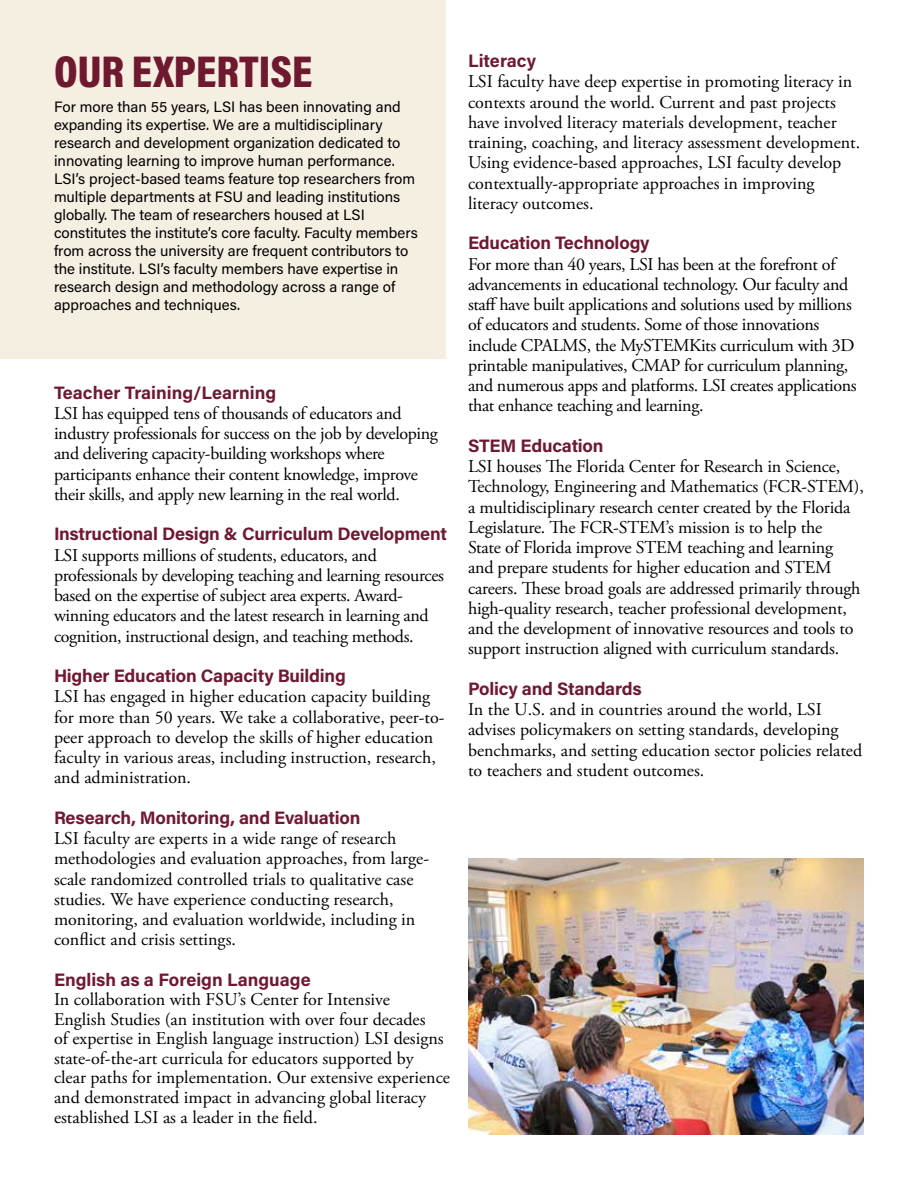
<style>
.page{position:relative;width:918px;height:1188px;background:#fff}
.page>*{position:absolute;margin:0;border:0;box-sizing:border-box;transform-origin:0 0}
.t1{font:900 45px "Acumin Pro Cond";color:#6f1931}
.t2{font:18px/20.2px "Adobe Garamond Pro";letter-spacing:-.01em;color:#000}
.t3{font:700 18px "Acumin Pro";letter-spacing:-.01em;color:#6f1931}
.t4{font:15px/18px "Acumin Pro";color:#000}
</style>
<div class="page">
<div style="left:0;top:0;width:446px;height:358px;background:#f5efe2"></div>
<img style="left:468px;top:859px;width:396px;height:275px">
<h1 class="t1" style="left:54px;top:42px;width:260px">OUR EXPERTISE</h1>
<p class="t4" style="left:54px;top:97px;width:365px">For more than 55 years, LSI has been innovating and expanding its expertise. We are a multidisciplinary research and development organization dedicated to innovating learning to improve human performance.<br>LSI’s project-based teams feature top researchers from multiple departments at FSU and leading institutions globally. The team of researchers housed at LSI constitutes the institute’s core faculty. Faculty members from across the university are frequent contributors to the institute. LSI’s faculty members have expertise in research design and methodology across a range of approaches and techniques.</p>
<p class="t3" style="left:54px;top:380px;width:224px">Teacher Training/Learning</p>
<p class="t2" style="left:54px;top:404px;width:386px">LSI has equipped tens of thousands of educators and industry professionals for success on the job by developing and delivering capacity-building workshops where participants enhance their content knowledge, improve their skills, and apply new learning in the real world.</p>
<p class="t3" style="left:54px;top:522px;width:395px">Instructional Design &amp; Curriculum Development</p>
<p class="t2" style="left:54px;top:546px;width:391px">LSI supports millions of students, educators, and professionals by developing teaching and learning resources based on the expertise of subject area experts. Award&shy;winning educators and the latest research in learning and cognition, instructional design, and teaching methods.</p>
<p class="t3" style="left:54px;top:663px;width:293px">Higher Education Capacity Building</p>
<p class="t2" style="left:54px;top:687px;width:392px">LSI has engaged in higher education capacity building for more than 50 years. We take a collaborative, peer-to&shy;peer approach to develop the skills of higher education faculty in various areas, including instruction, research, and administration.</p>
<p class="t3" style="left:54px;top:805px;width:308px">Research, Monitoring, and Evaluation</p>
<p class="t2" style="left:54px;top:829px;width:377px">LSI faculty are experts in a wide range of research methodologies and evaluation approaches, from large&shy;scale randomized controlled trials to qualitative case studies. We have experience conducting research, monitoring, and evaluation worldwide, including in conflict and crisis settings.</p>
<p class="t3" style="left:54px;top:967px;width:258px">English as a Foreign Language</p>
<p class="t2" style="left:54px;top:991px;width:398px;line-height:19.6px">In collaboration with FSU’s Center for Intensive<br>English Studies (an institution with over four decades<br>of expertise in English language instruction) LSI designs state-of-the-art curricula for educators supported by clear paths for implementation. Our extensive experience and demonstrated impact in advancing global literacy established LSI as a leader in the field.</p>
<p class="t3" style="left:468px;top:48px;width:70px">Literacy</p>
<p class="t2" style="left:468px;top:72px;width:394px">LSI faculty have deep expertise in promoting literacy in contexts around the world. Current and past projects have involved literacy materials development, teacher training, coaching, and literacy assessment development.<br>Using evidence-based approaches, LSI faculty develop contextually-appropriate approaches in improving literacy outcomes.</p>
<p class="t3" style="left:468px;top:230px;width:183px">Education Technology</p>
<p class="t2" style="left:468px;top:254px;width:390px">For more than 40 years, LSI has been at the forefront of advancements in educational technology. Our faculty and staff have built applications and solutions used by millions of educators and students. Some of those innovations include CPALMS, the MySTEMKits curriculum with 3D printable manipulatives, CMAP for curriculum planning, and numerous apps and platforms. LSI creates applications that enhance teaching and learning.</p>
<p class="t3" style="left:468px;top:433px;width:137px">STEM Education</p>
<p class="t2" style="left:468px;top:457px;width:397px">LSI houses The Florida Center for Research in Science, Technology, Engineering and Mathematics (FCR-STEM), a multidisciplinary research center created by the Florida Legislature. The FCR-STEM’s mission is to help the<br>State of Florida improve STEM teaching and learning<br>and prepare students for higher education and STEM careers. These broad goals are addressed primarily through high-quality research, teacher professional development, and the development of innovative resources and tools to support instruction aligned with curriculum standards.</p>
<p class="t3" style="left:468px;top:676px;width:175px">Policy and Standards</p>
<p class="t2" style="left:468px;top:700px;width:396px">In the U.S. and in countries around the world, LSI advises policymakers on setting standards, developing benchmarks, and setting education sector policies related to teachers and student outcomes.</p>
</div>
